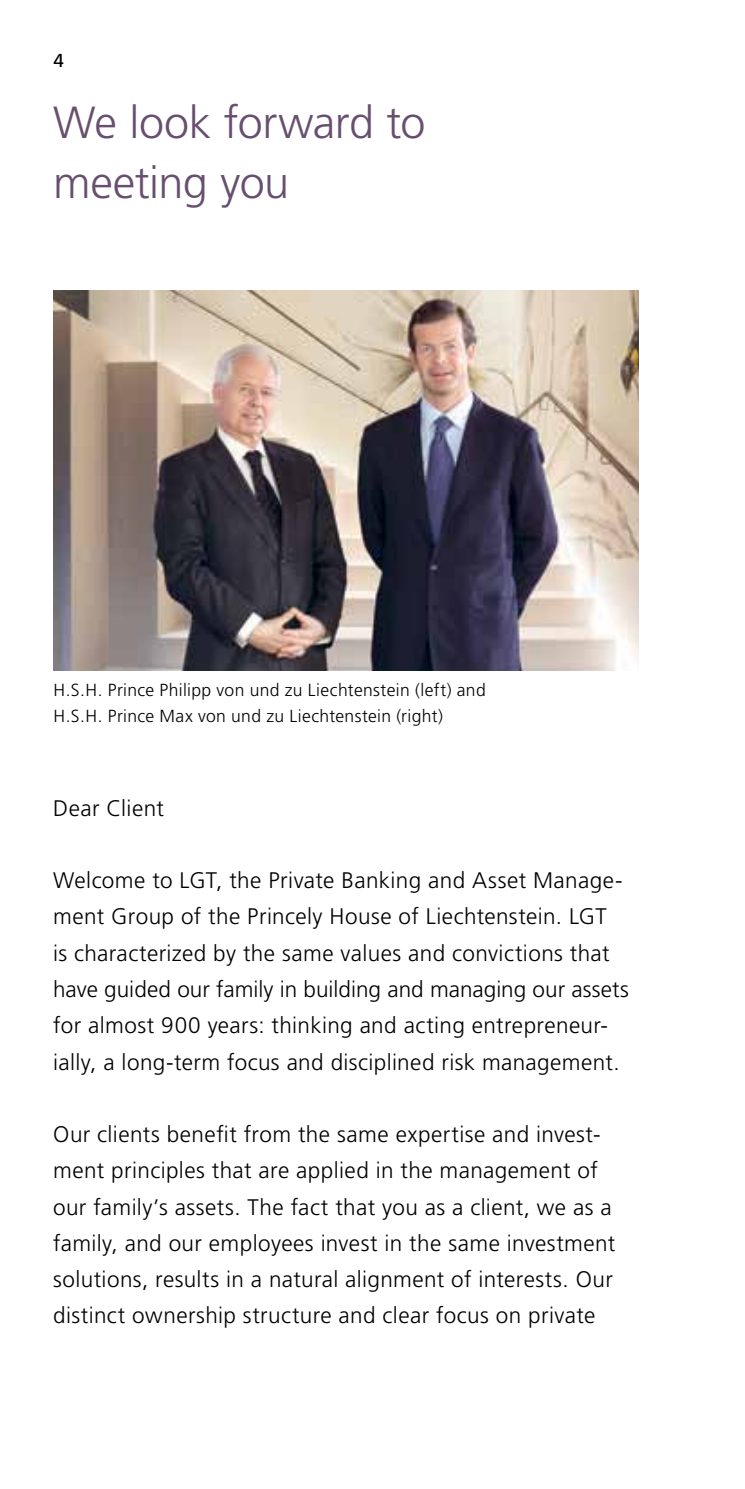
<style>
.page{position:relative;width:745px;height:1489px;background:#fff}
.page>*{position:absolute;margin:0;border:0;box-sizing:border-box;transform-origin:0 0}
.t1{font:300 45px/60.5px "Frutiger LT Std";letter-spacing:-.015em;color:#684f70}
.t2{font:300 22.5px/36.2px "Frutiger LT Std";letter-spacing:.015em;color:#000}
.t3{font:18.75px "Frutiger LT Std";color:#000}
.t4{font:300 17.5px/26.2px "Frutiger LT Std";letter-spacing:.02em;color:#000}
</style>
<div class="page">
<img style="left:54px;top:291px;width:584px;height:379px">
<p class="t3" style="left:54px;top:50px;width:12px">4</p>
<h1 class="t1" style="left:53px;top:93px;width:373px">We look forward to meeting you</h1>
<p class="t4" style="left:54px;top:676px;width:433px">H.S.H. Prince Philipp von und zu Liechtenstein (left) and<br>H.S.H. Prince Max von und zu Liechtenstein (right)</p>
<p class="t2" style="left:53px;top:790px;width:112px">Dear Client</p>
<p class="t2" style="left:53px;top:862px;width:577px">Welcome to LGT, the Private Banking and Asset Manage&shy;ment Group of the Princely House of Liechtenstein. LGT<br>is characterized by the same values and convictions that have guided our family in building and managing our assets for almost 900 years: thinking and acting entrepreneur&shy;ially, a long-term focus and disciplined risk management.</p>
<p class="t2" style="left:53px;top:1116px;width:563px">Our clients benefit from the same expertise and invest&shy;ment principles that are applied in the management of our family’s assets. The fact that you as a client, we as a family, and our employees invest in the same investment solutions, results in a natural alignment of interests. Our distinct ownership structure and clear focus on private</p>
</div>
